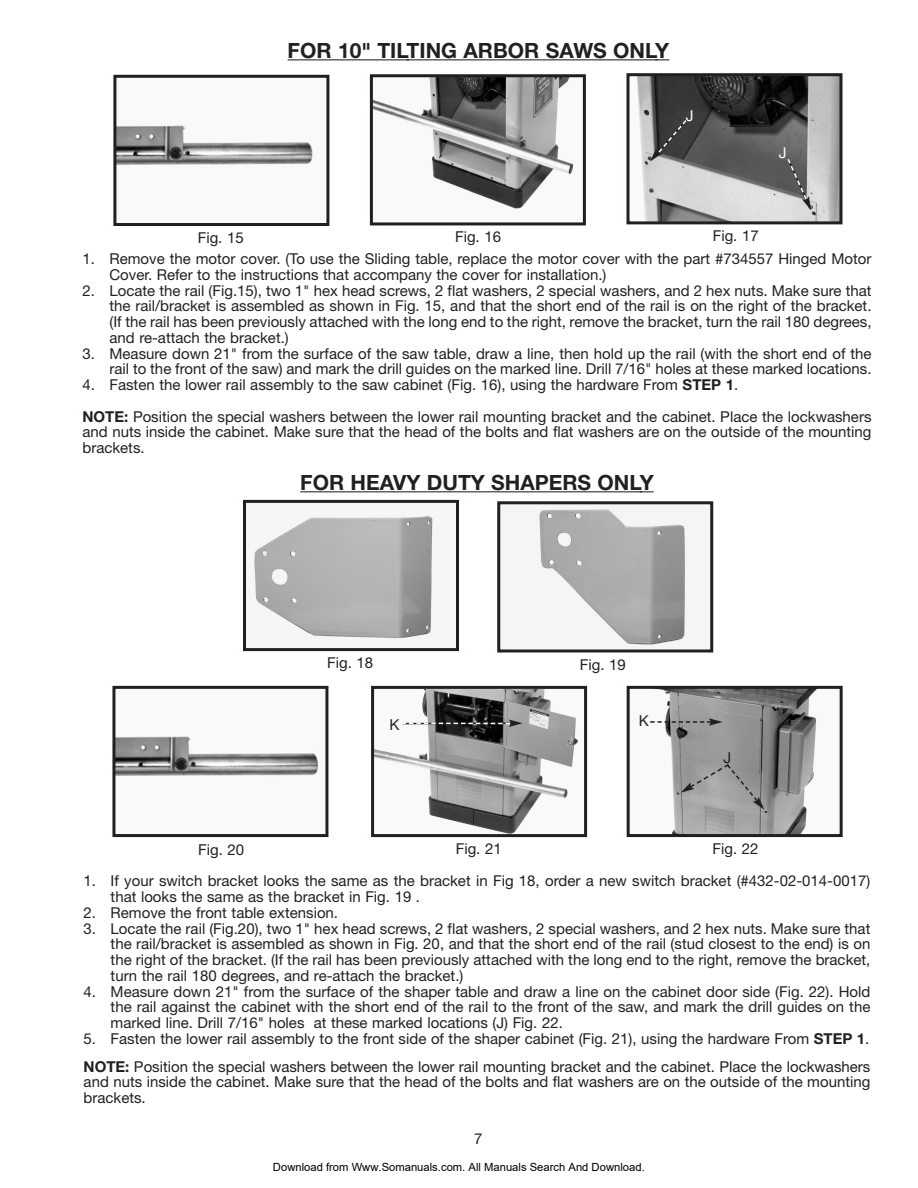
<style>
.page{position:relative;width:918px;height:1188px;background:#fff}
.page>*{position:absolute;margin:0;border:0;box-sizing:border-box;transform-origin:0 0}
.t1{font:700 21px "Helvetica Neue";color:#231f20}
.t2{font:15px/15.8px "Helvetica Neue";color:#231f20}
.t3{font:15px "Helvetica Neue";color:#fff}
.t4{font:11.25px "Arial";color:#000}
.s1{font-weight:700}
</style>
<div class="page">
<img style="left:117px;top:125px;width:196px;height:40px">
<div style="left:113px;top:75px;width:216px;height:151px;border:3px solid #231f20"></div>
<img style="left:374px;top:78px;width:200px;height:131px">
<div style="left:370px;top:74px;width:216px;height:151px;border:3px solid #231f20"></div>
<hr style="left:288px;top:59px;width:121px;height:1px;background:#231f20">
<hr style="left:407px;top:59px;width:167px;height:1px;background:#231f20">
<hr style="left:573px;top:59px;width:85px;height:1px;background:#231f20">
<svg style="left:655px;top:59px;width:14px;height:1px"></svg>
<img style="left:637px;top:77px;width:201px;height:143px">
<div style="left:626px;top:73px;width:216px;height:151px;border:3px solid #231f20"></div>
<svg style="left:786px;top:157px;width:25px;height:53px"></svg>
<svg style="left:650px;top:118px;width:39px;height:44px;background:#535353"></svg>
<hr style="left:300px;top:491px;width:94px;height:1px;background:#231f20">
<hr style="left:393px;top:491px;width:249px;height:1px;background:#231f20">
<svg style="left:640px;top:491px;width:14px;height:1px"></svg>
<img style="left:375px;top:690px;width:204px;height:143px">
<div style="left:371px;top:686px;width:216px;height:151px;border:3px solid #231f20"></div>
<img style="left:663px;top:690px;width:154px;height:143px">
<div style="left:627px;top:686px;width:216px;height:151px;border:3px solid #231f20"></div>
<svg style="left:650px;top:718px;width:73px;height:8px"></svg>
<svg style="left:681px;top:763px;width:83px;height:47px;background:#989898"></svg>
<img style="left:116px;top:736px;width:205px;height:42px">
<div style="left:112px;top:686px;width:216px;height:151px;border:3px solid #231f20"></div>
<img style="left:536px;top:507px;width:151px;height:140px">
<div style="left:497px;top:501px;width:216px;height:151px;border:3px solid #231f20"></div>
<img style="left:254px;top:516px;width:179px;height:123px">
<div style="left:243px;top:500px;width:216px;height:151px;border:3px solid #231f20"></div>
<svg style="left:401px;top:720px;width:122px;height:7px"></svg>
<h1 class="t1" style="left:288px;top:43px;width:383px">FOR 10" TILTING ARBOR SAWS ONLY</h1>
<p class="t3" style="left:686px;top:110px;width:9px">J</p>
<p class="t3" style="left:779px;top:148px;width:9px">J</p>
<p class="t2" style="left:198px;top:231px;width:47px">Fig. 15</p>
<p class="t2" style="left:455px;top:230px;width:47px">Fig. 16</p>
<p class="t2" style="left:713px;top:229px;width:47px">Fig. 17</p>
<p class="t2" style="left:109px;top:252px;width:764px;text-indent:-27px">1. Remove the motor cover. (To use the Sliding table, replace the motor cover with the part #734557 Hinged Motor<br>Cover. Refer to the instructions that accompany the cover for installation.)</p>
<p class="t2" style="left:109px;top:284px;width:764px;text-align:justify;text-indent:-27px">2. Locate the rail (Fig.15), two 1" hex head screws, 2 flat washers, 2 special washers, and 2 hex nuts. Make sure that the rail/bracket is assembled as shown in Fig. 15, and that the short end of the rail is on the right of the bracket. (If the rail has been previously attached with the long end to the right, remove the bracket, turn the rail 180 degrees, and re-attach the bracket.)</p>
<p class="t2" style="left:82px;top:347px;width:791px;text-align:right">3. Measure down 21" from the surface of the saw table, draw a line, then hold up the rail (with the short end of the rail to the front of the saw) and mark the drill guides on the marked line. Drill 7/16" holes at these marked locations.</p>
<p class="t2" style="left:82px;top:371px;width:791px;line-height:31.5px">4. Fasten the lower rail assembly to the saw cabinet (Fig. 16), using the hardware From <span class="s1">STEP 1</span>.<br><span class="s1">NOTE:</span> Position the special washers between the lower rail mounting bracket and the cabinet. Place the lockwashers</p>
<p class="t2" style="left:82px;top:426px;width:791px">and nuts inside the cabinet. Make sure that the head of the bolts and flat washers are on the outside of the mounting brackets.</p>
<h1 class="t1" style="left:300px;top:475px;width:355px">FOR HEAVY DUTY SHAPERS ONLY</h1>
<p class="t2" style="left:327px;top:656px;width:47px">Fig. 18</p>
<p class="t2" style="left:580px;top:658px;width:47px">Fig. 19</p>
<p class="t2" style="left:389px;top:718px;width:12px">K</p>
<p class="t2" style="left:639px;top:715px;width:12px">K</p>
<p class="t2" style="left:198px;top:843px;width:47px">Fig. 20</p>
<p class="t2" style="left:456px;top:842px;width:47px">Fig. 21</p>
<p class="t2" style="left:724px;top:751px;width:9px">J</p>
<p class="t2" style="left:712px;top:842px;width:47px">Fig. 22</p>
<p class="t2" style="left:111px;top:875px;width:761px;text-indent:-27px">1. If your switch bracket looks the same as the bracket in Fig 18, order a new switch bracket (#432-02-014-0017) that looks the same as the bracket in Fig. 19 .</p>
<p class="t2" style="left:84px;top:906px;width:256px">2. Remove the front table extension.</p>
<p class="t2" style="left:111px;top:922px;width:761px;text-align:justify;text-indent:-27px">3. Locate the rail (Fig.20), two 1" hex head screws, 2 flat washers, 2 special washers, and 2 hex nuts. Make sure that the rail/bracket is assembled as shown in Fig. 20, and that the short end of the rail (stud closest to the end) is on the right of the bracket. (If the rail has been previously attached with the long end to the right, remove the bracket, turn the rail 180 degrees, and re-attach the bracket.)</p>
<p class="t2" style="left:111px;top:985px;width:761px;text-align:justify;text-indent:-27px">4. Measure down 21" from the surface of the shaper table and draw a line on the cabinet door side (Fig. 22). Hold the rail against the cabinet with the short end of the rail to the front of the saw, and mark the drill guides on the marked line. Drill 7/16" holes at these marked locations (J) Fig. 22.</p>
<p class="t2" style="left:84px;top:1026px;width:788px;line-height:27.8px">5. Fasten the lower rail assembly to the front side of the shaper cabinet (Fig. 21), using the hardware From <span class="s1">STEP 1</span>.<br><span class="s1">NOTE:</span> Position the special washers between the lower rail mounting bracket and the cabinet. Place the lockwashers</p>
<p class="t2" style="left:84px;top:1076px;width:788px">and nuts inside the cabinet. Make sure that the head of the bolts and flat washers are on the outside of the mounting brackets.</p>
<p class="t2" style="left:474px;top:1132px;width:10px">7</p>
<p class="t4" style="left:273px;top:1160px;width:373px">Download from Www.Somanuals.com. All Manuals Search And Download.</p>
</div>
